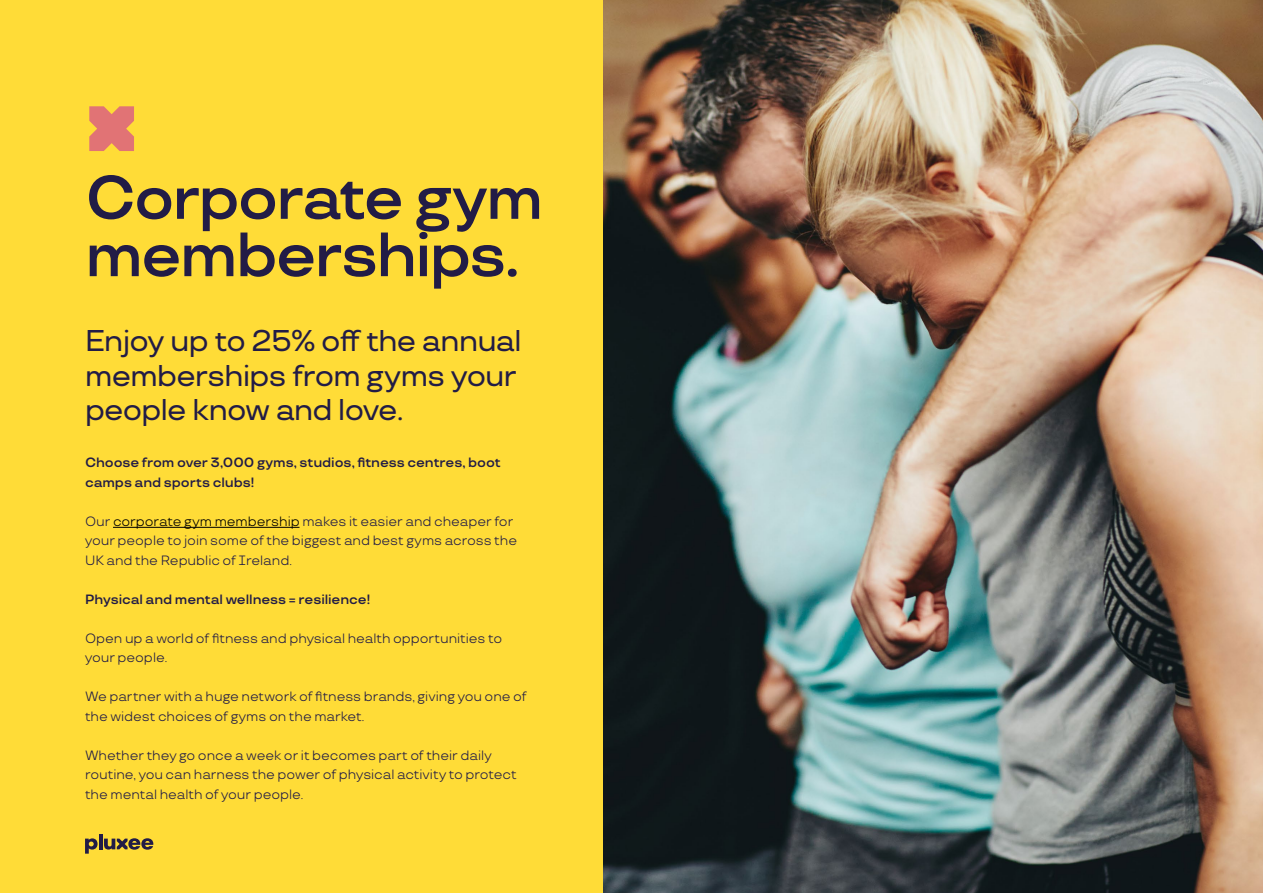
<style>
.page{position:relative;width:1263px;height:893px;background:#ffdc37}
.page>*{position:absolute;margin:0;border:0;box-sizing:border-box;transform-origin:0 0}
.t1{font:600 62.4px "TT Travels";letter-spacing:-.035em;color:#221c46}
.t2{font:600 61.65px "TT Travels";letter-spacing:-.04em;color:#221c46}
.t3{font:500 30px/34.5px "TT Travels";letter-spacing:-.025em;color:#221c46}
.t4{font:13.5px/19.5px "TT Travels";letter-spacing:-.005em;color:#221c46}
.t5{font:600 13.5px/19.5px "TT Travels";letter-spacing:-.01em;color:#221c46}
.s1{color:#000}
</style>
<div class="page">
<img style="left:604px;top:0;width:659px;height:893px">
<svg style="left:89px;top:106px;width:45px;height:45px;background:#e5816c"></svg>
<hr style="left:113px;top:527px;width:186px;height:1px;background:#000">
<svg style="left:85px;top:838px;width:13px;height:16px"></svg>
<hr style="left:99px;top:834px;width:4px;height:15px;background:#221c46">
<svg style="left:104px;top:838px;width:49px;height:12px"></svg>
<h2 class="t2" style="left:85px;top:160px;width:460px">Corporate gym</h2>
<h1 class="t1" style="left:85px;top:217px;width:436px">memberships.</h1>
<h3 class="t3" style="left:85px;top:324px;width:438px">Enjoy up to 25% off the annual memberships from gyms your people know and love.</h3>
<p class="t5" style="left:85px;top:453px;width:417px">Choose from over 3,000 gyms, studios, fitness centres, boot camps and sports clubs!</p>
<p class="t4" style="left:85px;top:512px;width:434px">Our <span class="s1">corporate gym membership</span> makes it easier and cheaper for your people to join some of the biggest and best gyms across the<br>UK and the Republic of Ireland.</p>
<p class="t5" style="left:85px;top:590px;width:287px">Physical and mental wellness = resilience!</p>
<p class="t4" style="left:85px;top:629px;width:419px">Open up a world of fitness and physical health opportunities to your people.</p>
<p class="t4" style="left:85px;top:687px;width:443px">We partner with a huge network of fitness brands, giving you one of the widest choices of gyms on the market.</p>
<p class="t4" style="left:85px;top:746px;width:433px">Whether they go once a week or it becomes part of their daily routine, you can harness the power of physical activity to protect the mental health of your people.</p>
</div>
